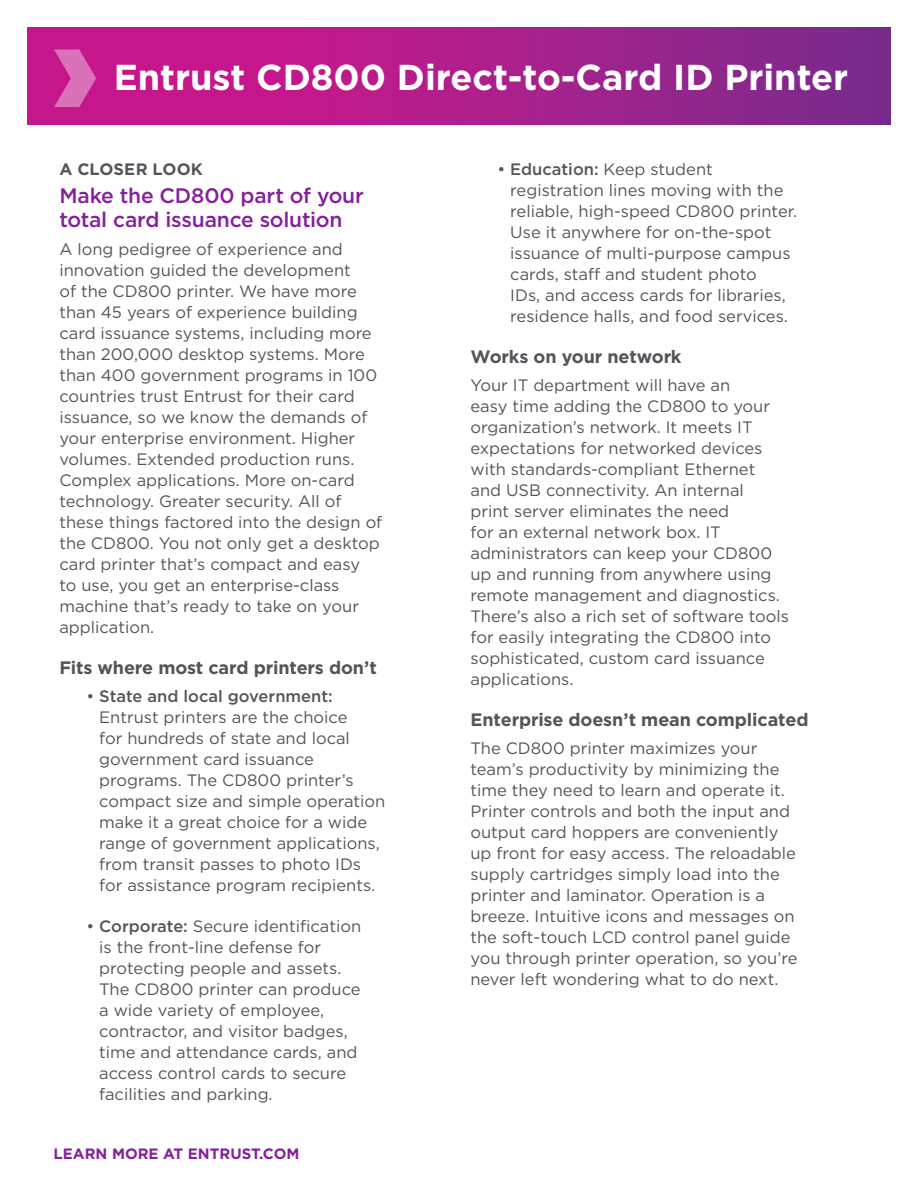
<style>
.page{position:relative;width:918px;height:1188px;background:#fff}
.page>*{position:absolute;margin:0;border:0;box-sizing:border-box;transform-origin:0 0}
.Product_Name{font:700 36px "Gotham";color:#fff}
.Subhead{font:500 21px/24px "Gotham";letter-spacing:-.01em;color:#85209b}
.Subhead-2{font:700 18px "Gotham";letter-spacing:-.005em;color:#54555a}
.Body_copy{font:16.5px/21px "Gotham";color:#54555a}
.Eyebrow{font:700 16.5px "Gotham";letter-spacing:.005em;color:#54555a}
.CTA_URL_front{font:700 15px "Gotham";color:#85209b}
.s1{font-weight:500}
</style>
<div class="page">
<svg style="left:27px;top:27px;width:864px;height:98px;background:#a91e8b"></svg>
<svg style="left:54px;top:50px;width:42px;height:57px;background:#d24da7"></svg>
<p class="Product_Name" style="left:114px;top:54px;width:736px">Entrust CD800 Direct-to-Card ID Printer</p>
<p class="Eyebrow" style="left:59px;top:158px;width:145px">A CLOSER LOOK</p>
<p class="Subhead" style="left:59px;top:183px;width:306px">Make the CD800 part of your total card issuance solution</p>
<p class="Body_copy" style="left:59px;top:238px;width:324px">A long pedigree of experience and innovation guided the development<br>of the CD800 printer. We have more than 45 years of experience building card issuance systems, including more than 200,000 desktop systems. More than 400 government programs in 100 countries trust Entrust for their card issuance, so we know the demands of your enterprise environment. Higher volumes. Extended production runs.<br>Complex applications. More on-card technology. Greater security. All of these things factored into the design of the CD800. You not only get a desktop card printer that’s compact and easy<br>to use, you get an enterprise-class machine that’s ready to take on your application.</p>
<p class="Subhead-2" style="left:59px;top:656px;width:319px">Fits where most card printers don’t</p>
<p class="Body_copy" style="left:99px;top:685px;width:288px;text-indent:-13px">• <span class="s1">State and local government:<br></span>Entrust printers are the choice<br>for hundreds of state and local government card issuance programs. The CD800 printer’s compact size and simple operation make it a great choice for a wide range of government applications, from transit passes to photo IDs for assistance program recipients.</p>
<p class="Body_copy" style="left:99px;top:915px;width:263px;text-indent:-13px">• <span class="s1">Corporate:</span> Secure identification is the front-line defense for protecting people and assets.<br>The CD800 printer can produce a wide variety of employee, contractor, and visitor badges, time and attendance cards, and access control cards to secure facilities and parking.</p>
<p class="CTA_URL_front" style="left:54px;top:1144px;width:247px">LEARN MORE AT ENTRUST.COM</p>
<p class="Body_copy" style="left:510px;top:159px;width:288px;text-indent:-13px">• <span class="s1">Education:</span> Keep student registration lines moving with the reliable, high-speed CD800 printer.<br>Use it anywhere for on-the-spot issuance of multi-purpose campus cards, staff and student photo<br>IDs, and access cards for libraries, residence halls, and food services.</p>
<p class="Subhead-2" style="left:470px;top:345px;width:213px">Works on your network</p>
<p class="Body_copy" style="left:470px;top:375px;width:320px">Your IT department will have an<br>easy time adding the CD800 to your organization’s network. It meets IT expectations for networked devices with standards-compliant Ethernet and USB connectivity. An internal<br>print server eliminates the need<br>for an external network box. IT administrators can keep your CD800 up and running from anywhere using remote management and diagnostics.<br>There’s also a rich set of software tools for easily integrating the CD800 into sophisticated, custom card issuance applications.</p>
<p class="Subhead-2" style="left:470px;top:708px;width:340px">Enterprise doesn’t mean complicated</p>
<p class="Body_copy" style="left:470px;top:738px;width:329px">The CD800 printer maximizes your team’s productivity by minimizing the time they need to learn and operate it.<br>Printer controls and both the input and output card hoppers are conveniently up front for easy access. The reloadable supply cartridges simply load into the printer and laminator. Operation is a breeze. Intuitive icons and messages on the soft-touch LCD control panel guide you through printer operation, so you’re never left wondering what to do next.</p>
</div>
